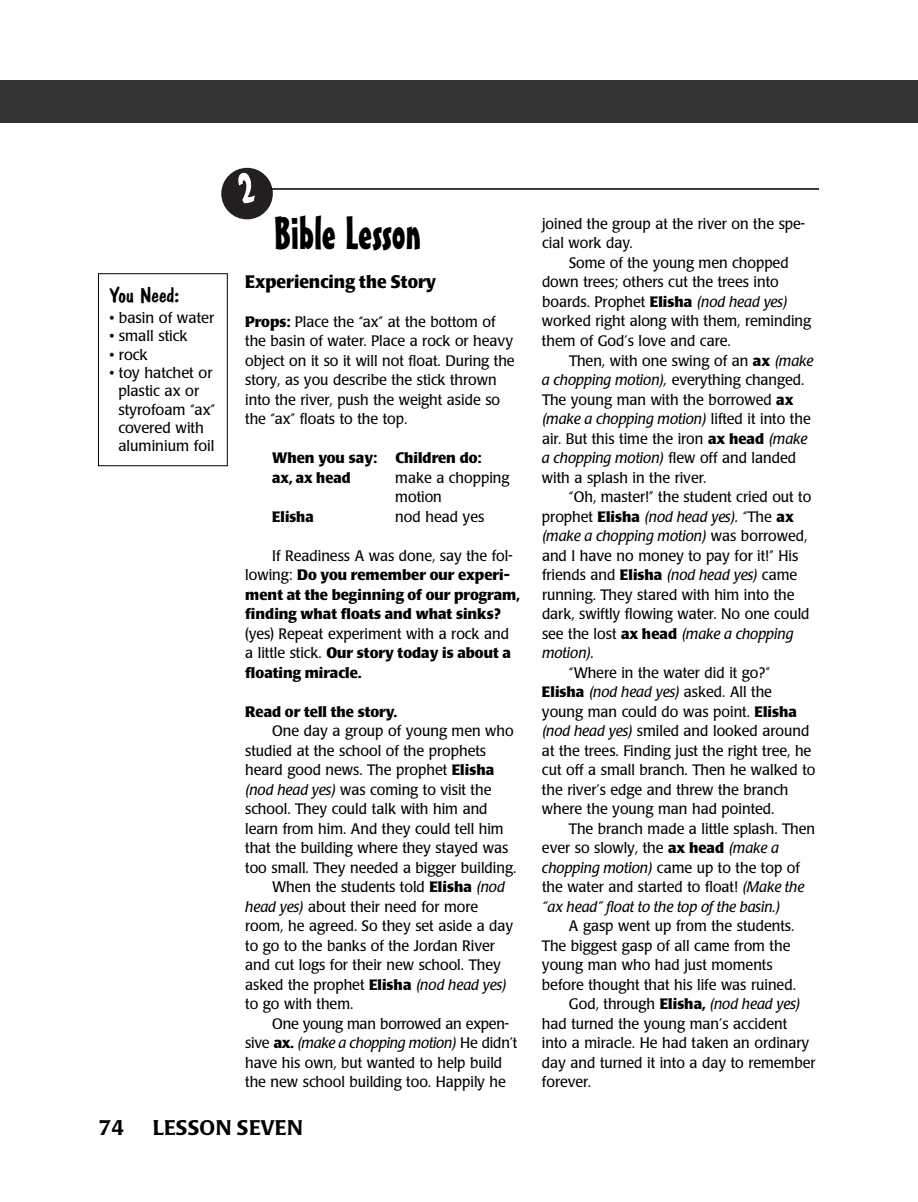
<style>
.page{position:relative;width:918px;height:1202px;background:#fff}
.page>*{position:absolute;margin:0;border:0;box-sizing:border-box;transform-origin:0 0}
.t1{font:45px "Mister Earl BT";color:#000}
.t2{font:500 21px "Poppl Laudatio";letter-spacing:.01em;color:#000}
.t3{font:21px "Dom Casual D";color:#000;scale:1.05 1}
.t4{font:700 18px "Poppl Laudatio";color:#000;scale:.95 1}
.t5{font:15px/19.5px "Poppl Laudatio";color:#000;scale:.95 1}
.t6{font:700 15px/19.5px "Poppl Laudatio";color:#000}
.t7{font:15px/18.3px "Poppl Laudatio";color:#000}
.t8{font:italic 15px "Poppl Laudatio";letter-spacing:-.015em;color:#000}
.t9{font:15px "Poppl Laudatio";letter-spacing:-.02em;color:#000;scale:.95 1}
.t10{font:700 15px "Poppl Laudatio";color:#000;scale:.95 1}
.s1{font-weight:700}
.s2{font-weight:400}
.s3{font-style:italic}
.s4{font-style:normal}
.s5{font-weight:700;font-style:normal}
</style>
<div class="page">
<hr style="left:271px;top:188px;width:548px;height:2px;background:#000">
<div style="left:0;top:80px;width:891px;height:43px;background:#333"></div>
<div style="left:891px;top:80px;width:27px;height:43px;background:#333"></div>
<div style="left:98px;top:273px;width:130px;height:193px;border:1px solid #000"></div>
<svg style="left:221px;top:168px;width:52px;height:51px"></svg>
<h2 class="t3" style="left:109px;top:282px;width:68px">You Need:</h2>
<p class="t7" style="left:109px;top:310px;width:106px">• basin of water</p>
<p class="t7" style="left:109px;top:328px;width:80px">• small stick</p>
<p class="t7" style="left:109px;top:347px;width:40px">• rock</p>
<p class="t7" style="left:118px;top:365px;width:99px;text-indent:-9px">• toy hatchet or plastic ax or styrofoam “ax” covered with aluminium foil</p>
<h1 class="t1" style="left:274px;top:216px;width:149px">Bible Lesson</h1>
<p class="t4" style="left:245px;top:274px;width:203px">Experiencing the Story</p>
<p class="t5" style="left:245px;top:313px;width:285px"><span class="s1">Props:</span> Place the “ax” at the bottom of the basin of water. Place a rock or heavy object on it so it will not float. During the story, as you describe the stick thrown into the river, push the weight aside so the “ax” floats to the top.</p>
<p class="t6" style="left:272px;top:450px;width:211px">When you say: Children do: ax, ax head</p>
<p class="t5" style="left:395px;top:469px;width:122px">make a chopping motion</p>
<p class="t10" style="left:272px;top:510px;width:45px">Elisha</p>
<p class="t5" style="left:395px;top:508px;width:95px">nod head yes</p>
<p class="t6" style="left:245px;top:547px;width:276px;text-indent:27px"><span class="s2">If Readiness A was done, say the fol&shy;lowing:</span> Do you remember our experi&shy;ment at the beginning of our program, finding what floats and what sinks?</p>
<p class="t5" style="left:245px;top:625px;width:281px">(yes) Repeat experiment with a rock and a little stick. <span class="s1">Our story today is about a floating miracle.</span></p>
<p class="t6" style="left:245px;top:703px;width:153px">Read or tell the story.</p>
<p class="t5" style="left:272px;top:723px;width:256px">One day a group of young men who</p>
<p class="t5" style="left:245px;top:742px;width:255px">studied at the school of the prophets</p>
<p class="t5" style="left:245px;top:762px;width:264px">heard good news. The prophet <span class="s1">Elisha</span></p>
<p class="t5" style="left:245px;top:781px;width:261px"><span class="s3">(nod head yes)</span> was coming to visit the</p>
<p class="t5" style="left:245px;top:801px;width:257px">school. They could talk with him and</p>
<p class="t5" style="left:245px;top:820px;width:274px">learn from him. And they could tell him</p>
<p class="t5" style="left:245px;top:840px;width:279px">that the building where they stayed was</p>
<p class="t5" style="left:245px;top:859px;width:287px">too small. They needed a bigger building.</p>
<p class="t5" style="left:272px;top:879px;width:246px">When the students told <span class="s1">Elisha</span> <span class="s3">(nod</span></p>
<p class="t5" style="left:245px;top:898px;width:247px"><span class="s3">head yes)</span> about their need for more</p>
<p class="t5" style="left:245px;top:918px;width:284px">room, he agreed. So they set aside a day</p>
<p class="t5" style="left:245px;top:937px;width:264px">to go to the banks of the Jordan River</p>
<p class="t5" style="left:245px;top:957px;width:271px">and cut logs for their new school. They</p>
<p class="t5" style="left:245px;top:976px;width:276px">asked the prophet <span class="s1">Elisha</span> <span class="s3">(nod head yes)</span></p>
<p class="t5" style="left:245px;top:996px;width:115px">to go with them.</p>
<p class="t9" style="left:272px;top:1018px;width:251px">One young man borrowed an expen-</p>
<p class="t8" style="left:245px;top:1037px;width:273px"><span class="s4">sive</span> <span class="s5">ax.</span> (make a chopping motion) <span class="s4">He didn’t</span></p>
<p class="t5" style="left:245px;top:1054px;width:272px">have his own, but wanted to help build</p>
<p class="t5" style="left:245px;top:1074px;width:276px">the new school building too. Happily he</p>
<h2 class="t2" style="left:99px;top:1119px;width:27px">74</h2>
<h2 class="t2" style="left:153px;top:1119px;width:152px">LESSON SEVEN</h2>
<p class="t5" style="left:542px;top:215px;width:278px">joined the group at the river on the spe&shy;cial work day.</p>
<p class="t5" style="left:542px;top:254px;width:285px;text-indent:27px">Some of the young men chopped down trees; others cut the trees into boards. Prophet <span class="s1">Elisha</span> <span class="s3">(nod head yes) </span>worked right along with them, reminding them of God’s love and care.</p>
<p class="t5" style="left:542px;top:352px;width:287px;text-indent:27px">Then, with one swing of an <span class="s1">ax</span> <span class="s3">(make a chopping motion),</span> everything changed.<br>The young man with the borrowed <span class="s1">ax </span><span class="s3">(make a chopping motion)</span> lifted it into the air. But this time the iron <span class="s1">ax head</span> <span class="s3">(make a chopping motion)</span> flew off and landed with a splash in the river.</p>
<p class="t5" style="left:542px;top:488px;width:285px;text-indent:27px">“Oh, master!” the student cried out to prophet <span class="s1">Elisha</span> <span class="s3">(nod head yes).</span> “The <span class="s1">ax </span><span class="s3">(make a chopping motion)</span> was borrowed, and I have no money to pay for it!” His friends and <span class="s1">Elisha</span> <span class="s3">(nod head yes)</span> came running. They stared with him into the dark, swiftly flowing water. No one could see the lost <span class="s1">ax head</span> <span class="s3">(make a chopping motion).</span></p>
<p class="t5" style="left:542px;top:664px;width:289px;text-indent:27px">“Where in the water did it go?” <span class="s1">Elisha</span> <span class="s3">(nod head yes)</span> asked. All the young man could do was point. <span class="s1">Elisha </span><span class="s3">(nod head yes)</span> smiled and looked around at the trees. Finding just the right tree, he cut off a small branch. Then he walked to the river’s edge and threw the branch where the young man had pointed.</p>
<p class="t5" style="left:542px;top:820px;width:289px;text-indent:27px">The branch made a little splash. Then ever so slowly, the <span class="s1">ax head</span> <span class="s3">(make a chopping motion)</span> came up to the top of the water and started to float! <span class="s3">(Make the “ax head” float to the top of the basin.)</span></p>
<p class="t5" style="left:569px;top:917px;width:239px">A gasp went up from the students.</p>
<p class="t5" style="left:542px;top:937px;width:263px">The biggest gasp of all came from the</p>
<p class="t5" style="left:542px;top:956px;width:244px">young man who had just moments</p>
<p class="t5" style="left:542px;top:976px;width:269px">before thought that his life was ruined.</p>
<p class="t8" style="left:569px;top:998px;width:233px"><span class="s4">God, through</span> <span class="s5">Elisha,</span> (nod head yes)</p>
<p class="t5" style="left:542px;top:1015px;width:260px">had turned the young man’s accident</p>
<p class="t5" style="left:542px;top:1034px;width:283px">into a miracle. He had taken an ordinary</p>
<p class="t5" style="left:542px;top:1054px;width:289px">day and turned it into a day to remember</p>
<p class="t5" style="left:542px;top:1073px;width:53px">forever.</p>
</div>
